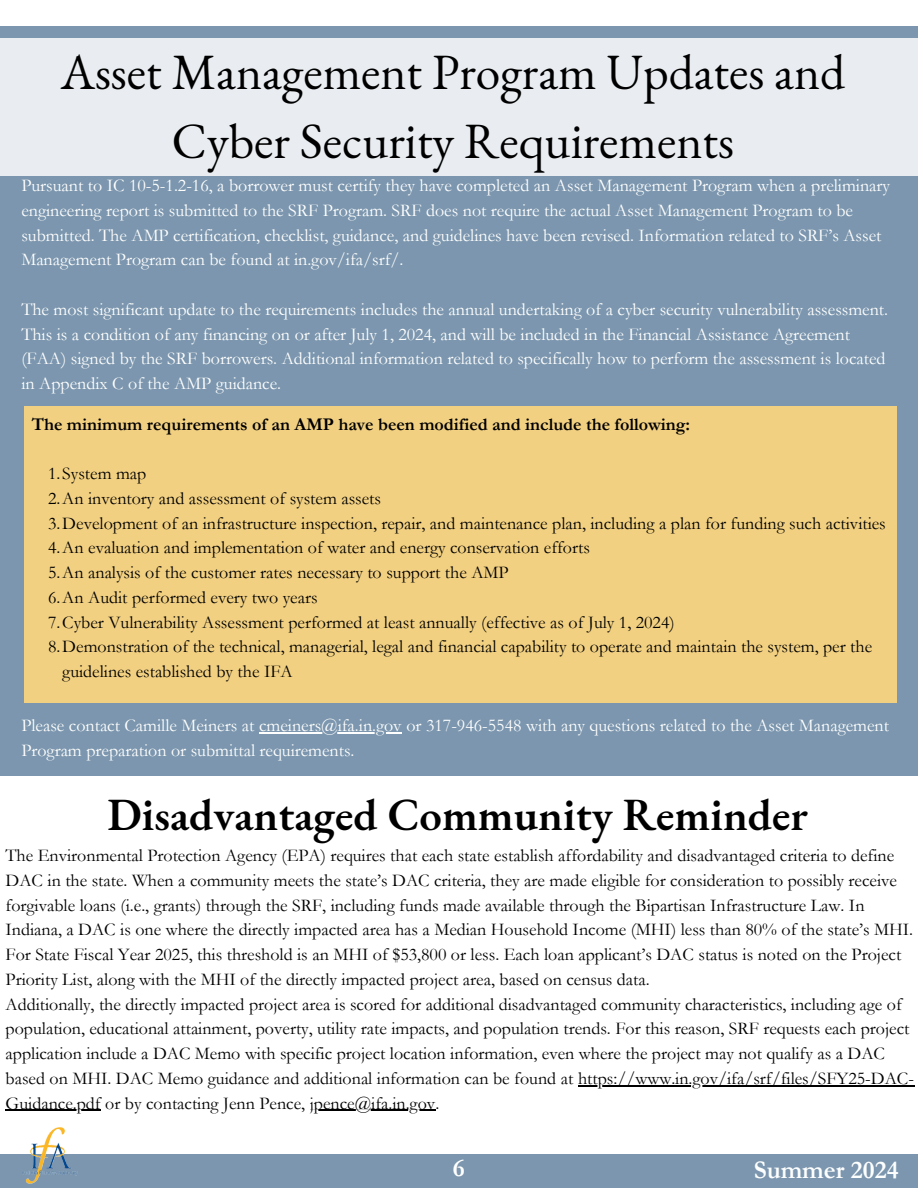
<style>
.page{position:relative;width:918px;height:1188px;background:#fff}
.page>*{position:absolute;margin:0;border:0;box-sizing:border-box;transform-origin:0 0}
.t1{font:49.5px/68.7px "EB Garamond";color:#000;text-align:center}
.t2{font:600 45px "EB Garamond";color:#000}
.t3{font:700 25.65px "Garamond";color:#fff}
.t4{font:700 25.5px "Garamond";color:#fdfefe}
.t5{font:18px/24.8px "Garamond";color:#000}
.t6{font:18px/24.8px "Garamond";color:#fff}
.t7{font:700 18px "Garamond";color:#000}
</style>
<div class="page">
<div style="left:0;top:1154px;width:918px;height:34px;background:#7b96ae"></div>
<img style="left:22px;top:1127px;width:56px;height:57px">
<div style="left:0;top:26px;width:918px;height:749px;background:#7b96ae"></div>
<div style="left:0;top:38px;width:918px;height:138px;background:#e9edf1"></div>
<div style="left:24px;top:407px;width:873px;height:296px;background:#f2d081"></div>
<hr style="left:259px;top:732px;width:143px;height:1px;background:#fff">
<hr style="left:578px;top:1085px;width:336px;height:1px;background:#000">
<hr style="left:6px;top:1110px;width:95px;height:1px;background:#000">
<hr style="left:310px;top:1110px;width:125px;height:1px;background:#000">
<p class="t1" style="left:61px;top:37px;width:786px">Asset Management Program Updates and<br>Cyber Security Requirements</p>
<h1 class="t6" style="left:21px;top:173px;width:870px">Pursuant to IC 10-5-1.2-16, a borrower must certify they have completed an Asset Management Program when a preliminary engineering report is submitted to the SRF Program. SRF does not require the actual Asset Management Program to be submitted. The AMP certification, checklist, guidance, and guidelines have been revised. Information related to SRF’s Asset Management Program can be found at in.gov/ifa/srf/.</h1>
<p class="t6" style="left:21px;top:297px;width:868px">The most significant update to the requirements includes the annual undertaking of a cyber security vulnerability assessment.<br>This is a condition of any financing on or after July 1, 2024, and will be included in the Financial Assistance Agreement (FAA) signed by the SRF borrowers. Additional information related to specifically how to perform the assessment is located in Appendix C of the AMP guidance.</p>
<p class="t7" style="left:32px;top:414px;width:660px">The minimum requirements of an AMP have been modified and include the following:</p>
<h4 class="t5" style="left:48px;top:461px;width:100px">1.System map</h4>
<p class="t5" style="left:48px;top:486px;width:334px">2.An inventory and assessment of system assets</p>
<p class="t5" style="left:48px;top:511px;width:839px">3.Development of an infrastructure inspection, repair, and maintenance plan, including a plan for funding such activities</p>
<p class="t5" style="left:48px;top:536px;width:543px">4.An evaluation and implementation of water and energy conservation efforts</p>
<p class="t5" style="left:48px;top:560px;width:462px">5.An analysis of the customer rates necessary to support the AMP</p>
<p class="t5" style="left:48px;top:585px;width:271px">6.An Audit performed every two years</p>
<p class="t5" style="left:48px;top:610px;width:628px">7.Cyber Vulnerability Assessment performed at least annually (effective as of July 1, 2024)</p>
<p class="t5" style="left:62px;top:635px;width:811px;text-indent:-14px">8.Demonstration of the technical, managerial, legal and financial capability to operate and maintain the system, per the guidelines established by the IFA</p>
<p class="t6" style="left:21px;top:713px;width:869px">Please contact Camille Meiners at cmeiners@ifa.in.gov or 317-946-5548 with any questions related to the Asset Management</p>
<p class="t6" style="left:21px;top:738px;width:335px">Program preparation or submittal requirements.</p>
<h3 class="t2" style="left:108px;top:785px;width:702px">Disadvantaged Community Reminder</h3>
<p class="t5" style="left:6px;top:843px;width:910px">The Environmental Protection Agency (EPA) requires that each state establish affordability and disadvantaged criteria to define DAC in the state. When a community meets the state’s DAC criteria, they are made eligible for consideration to possibly receive forgivable loans (i.e., grants) through the SRF, including funds made available through the Bipartisan Infrastructure Law. In Indiana, a DAC is one where the directly impacted area has a Median Household Income (MHI) less than 80% of the state’s MHI.<br>For State Fiscal Year 2025, this threshold is an MHI of $53,800 or less. Each loan applicant’s DAC status is noted on the Project Priority List, along with the MHI of the directly impacted project area, based on census data.<br>Additionally, the directly impacted project area is scored for additional disadvantaged community characteristics, including age of population, educational attainment, poverty, utility rate impacts, and population trends. For this reason, SRF requests each project application include a DAC Memo with specific project location information, even where the project may not qualify as a DAC based on MHI. DAC Memo guidance and additional information can be found at https://www.in.gov/ifa/srf/files/SFY25-DAC-Guidance.pdf or by contacting Jenn Pence, jpence@ifa.in.gov.</p>
<p class="t3" style="left:453px;top:1154px;width:13px">6</p>
<h2 class="t4" style="left:754px;top:1156px;width:146px">Summer 2024</h2>
</div>
